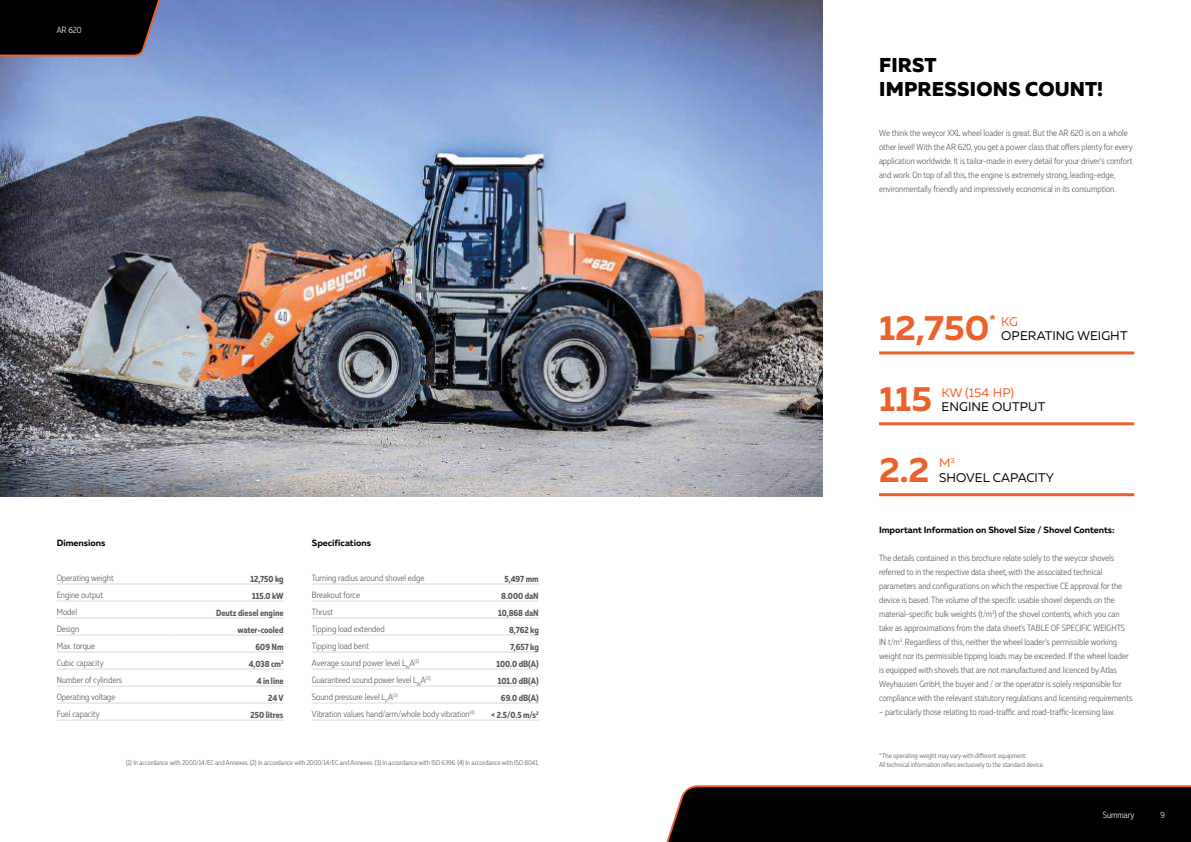
<style>
.page{position:relative;width:1191px;height:842px;background:#fff}
.page>*{position:absolute;margin:0;border:0;box-sizing:border-box;transform-origin:0 0}
.t1{font:700 35px "Muller";color:#eb602b}
.t2{font:800 20px/24px "Muller";letter-spacing:.01em;color:#000}
.t3{font:700 13px "Muller";color:#eb602b}
.t4{font:12.5px/14.5px "Muller";letter-spacing:.01em;color:#000}
.t5{font:12.5px "Muller";color:#eb602b}
.t6{font:300 9px/14px "Muller Narrow";color:#575656}
.t7{font:700 9px "Muller Narrow";color:#575656}
.t8{font:700 9px "Muller";color:#000}
.t9{font:300 9px "Muller Narrow";color:#fff}
.t10{font:300 7px/9px "Muller Narrow";color:#575656}
.s1{color:#eb602b}
</style>
<div class="page">
<img style="left:0;top:0;width:822px;height:496px">
<svg style="left:0;top:0;width:168px;height:58px;background:#18151a"></svg>
<svg style="left:666px;top:785px;width:525px;height:57px;background:#100b09"></svg>
<hr style="left:879px;top:351px;width:255px;height:3px;background:#eb602b">
<hr style="left:879px;top:422px;width:255px;height:3px;background:#eb602b">
<hr style="left:879px;top:493px;width:255px;height:3px;background:#eb602b">
<hr style="left:57px;top:584px;width:113px;height:1px;background:#dadad9">
<hr style="left:170px;top:584px;width:113px;height:1px;background:#dadad9">
<hr style="left:57px;top:601px;width:113px;height:1px;background:#dadad9">
<hr style="left:170px;top:601px;width:113px;height:1px;background:#dadad9">
<hr style="left:57px;top:618px;width:113px;height:1px;background:#dadad9">
<hr style="left:170px;top:618px;width:113px;height:1px;background:#dadad9">
<hr style="left:57px;top:635px;width:113px;height:1px;background:#dadad9">
<hr style="left:170px;top:635px;width:113px;height:1px;background:#dadad9">
<hr style="left:57px;top:652px;width:113px;height:1px;background:#dadad9">
<hr style="left:170px;top:652px;width:113px;height:1px;background:#dadad9">
<hr style="left:57px;top:669px;width:113px;height:1px;background:#dadad9">
<hr style="left:170px;top:669px;width:113px;height:1px;background:#dadad9">
<hr style="left:57px;top:686px;width:113px;height:1px;background:#dadad9">
<hr style="left:170px;top:686px;width:113px;height:1px;background:#dadad9">
<hr style="left:57px;top:703px;width:113px;height:1px;background:#dadad9">
<hr style="left:170px;top:703px;width:113px;height:1px;background:#dadad9">
<hr style="left:57px;top:720px;width:113px;height:1px;background:#dadad9">
<hr style="left:170px;top:720px;width:113px;height:1px;background:#dadad9">
<hr style="left:312px;top:584px;width:170px;height:1px;background:#dadad9">
<hr style="left:482px;top:584px;width:57px;height:1px;background:#dadad9">
<hr style="left:312px;top:601px;width:170px;height:1px;background:#dadad9">
<hr style="left:482px;top:601px;width:57px;height:1px;background:#dadad9">
<hr style="left:312px;top:618px;width:170px;height:1px;background:#dadad9">
<hr style="left:482px;top:618px;width:57px;height:1px;background:#dadad9">
<hr style="left:312px;top:635px;width:170px;height:1px;background:#dadad9">
<hr style="left:482px;top:635px;width:57px;height:1px;background:#dadad9">
<hr style="left:312px;top:652px;width:170px;height:1px;background:#dadad9">
<hr style="left:482px;top:652px;width:57px;height:1px;background:#dadad9">
<hr style="left:312px;top:669px;width:170px;height:1px;background:#dadad9">
<hr style="left:482px;top:669px;width:57px;height:1px;background:#dadad9">
<hr style="left:312px;top:686px;width:170px;height:1px;background:#dadad9">
<hr style="left:482px;top:686px;width:57px;height:1px;background:#dadad9">
<hr style="left:312px;top:703px;width:170px;height:1px;background:#dadad9">
<hr style="left:482px;top:703px;width:57px;height:1px;background:#dadad9">
<hr style="left:312px;top:720px;width:170px;height:1px;background:#dadad9">
<hr style="left:482px;top:720px;width:57px;height:1px;background:#dadad9">
<p class="t9" style="left:57px;top:24px;width:26px">AR 620</p>
<p class="t8" style="left:57px;top:537px;width:50px">Dimensions</p>
<p class="t8" style="left:312px;top:537px;width:61px">Specifications</p>
<p class="t6" style="left:57px;top:571px;width:58px">Operating weight</p>
<p class="t7" style="left:250px;top:573px;width:35px">12,750 kg</p>
<p class="t6" style="left:57px;top:588px;width:48px">Engine output</p>
<p class="t7" style="left:252px;top:590px;width:33px">115.0 kW</p>
<p class="t6" style="left:57px;top:605px;width:22px">Model</p>
<p class="t7" style="left:216px;top:607px;width:69px">Deutz diesel engine</p>
<p class="t6" style="left:57px;top:622px;width:24px">Design</p>
<p class="t7" style="left:237px;top:624px;width:48px">water-cooled</p>
<p class="t6" style="left:57px;top:639px;width:40px">Max. torque</p>
<p class="t7" style="left:255px;top:641px;width:30px">609 Nm</p>
<p class="t6" style="left:57px;top:656px;width:48px">Cubic capacity</p>
<p class="t7" style="left:249px;top:658px;width:36px">4,038 cm<sup>3</sup></p>
<p class="t6" style="left:57px;top:673px;width:67px">Number of cylinders</p>
<p class="t7" style="left:257px;top:675px;width:28px">4 in line</p>
<p class="t6" style="left:57px;top:690px;width:60px">Operating voltage</p>
<p class="t7" style="left:268px;top:692px;width:17px">24 V</p>
<p class="t6" style="left:57px;top:707px;width:44px">Fuel capacity</p>
<p class="t7" style="left:250px;top:709px;width:34px">250 litres</p>
<p class="t6" style="left:312px;top:571px;width:114px">Turning radius around shovel edge</p>
<p class="t7" style="left:504px;top:573px;width:36px">5,497 mm</p>
<p class="t6" style="left:312px;top:588px;width:50px">Breakout force</p>
<p class="t7" style="left:501px;top:590px;width:39px">8.000 daN</p>
<p class="t6" style="left:312px;top:605px;width:23px">Thrust</p>
<p class="t7" style="left:498px;top:607px;width:42px">10,868 daN</p>
<p class="t6" style="left:312px;top:622px;width:74px">Tipping load extended</p>
<p class="t7" style="left:509px;top:624px;width:31px">8,762 kg</p>
<p class="t6" style="left:312px;top:639px;width:59px">Tipping load bent</p>
<p class="t7" style="left:510px;top:641px;width:30px">7,657 kg</p>
<p class="t6" style="left:312px;top:656px;width:109px">Average sound power level L<sub>W</sub>A<sup>(1)</sup></p>
<p class="t7" style="left:496px;top:658px;width:44px">100.0 dB(A)</p>
<p class="t6" style="left:312px;top:673px;width:120px">Guaranteed sound power level L<sub>W</sub>A<sup>(2)</sup></p>
<p class="t7" style="left:498px;top:675px;width:42px">101.0 dB(A)</p>
<p class="t6" style="left:312px;top:690px;width:87px">Sound pressure level L<sub>P</sub>A<sup>(3)</sup></p>
<p class="t7" style="left:501px;top:692px;width:39px">69.0 dB(A)</p>
<p class="t6" style="left:312px;top:707px;width:164px">Vibration values hand/arm/whole body vibration<sup>(4)</sup></p>
<p class="t7" style="left:491px;top:709px;width:49px">&lt; 2.5/0.5 m/s<sup>2</sup></p>
<p class="t10" style="left:126px;top:758px;width:414px">(1) In accordance with 2000/14/EC and Annexes. (2) In accordance with 2000/14/EC and Annexes. (3) In accordance with ISO 6396. (4) In accordance with ISO 8041.</p>
<h2 class="t2" style="left:879px;top:53px;width:225px">FIRST<br>IMPRESSIONS COUNT!</h2>
<p class="t6" style="left:879px;top:126px;width:255px">We think the weycor XXL wheel loader is great. But the AR 620 is on a whole other level! With the AR 620, you get a power class that offers plenty for every application worldwide. It is tailor-made in every detail for your driver’s comfort and work. On top of all this, the engine is extremely strong, leading-edge, environmentally friendly and impressively economical in its consumption.</p>
<h1 class="t1" style="left:879px;top:306px;width:112px">12,750</h1>
<h3 class="t3" style="left:989px;top:311px;width:8px">*</h3>
<h3 class="t5" style="left:1001px;top:314px;width:18px">KG</h3>
<h3 class="t4" style="left:1001px;top:328px;width:128px">OPERATING WEIGHT</h3>
<h1 class="t1" style="left:879px;top:377px;width:54px">115</h1>
<h3 class="t5" style="left:941px;top:384px;width:74px">KW (154 HP)</h3>
<h3 class="t4" style="left:941px;top:399px;width:105px">ENGINE OUTPUT</h3>
<h1 class="t1" style="left:879px;top:448px;width:52px">2.2</h1>
<h3 class="t4" style="left:939px;top:456px;width:116px"><span class="s1">M</span><sup>3<br></sup>SHOVEL CAPACITY</h3>
<p class="t8" style="left:879px;top:524px;width:237px">Important Information on Shovel Size / Shovel Contents:</p>
<p class="t6" style="left:879px;top:551px;width:255px">The details contained in this brochure relate solely to the weycor shovels referred to in the respective data sheet, with the associated technical parameters and configurations on which the respective CE approval for the device is based. The volume of the specific usable shovel depends on the material-specific bulk weights (t/m<sup>3</sup>) of the shovel contents, which you can take as approximations from the data sheet's TABLE OF SPECIFIC WEIGHTS IN t/m<sup>3</sup>. Regardless of this, neither the wheel loader's permissible working weight nor its permissible tipping loads may be exceeded. If the wheel loader is equipped with shovels that are not manufactured and licenced by Atlas Weyhausen GmbH, the buyer and / or the operator is solely responsible for compliance with the relevant statutory regulations and licensing requirements</p>
<p class="t6" style="left:879px;top:705px;width:237px">– particularly those relating to road-traffic and road-traffic-licensing law.</p>
<p class="t10" style="left:879px;top:751px;width:166px">* The operating weight may vary with different equipment.<br>All technical information refers exclusively to the standard device.</p>
<p class="t9" style="left:1102px;top:809px;width:33px">Summary</p>
<p class="t9" style="left:1160px;top:809px;width:6px">9</p>
</div>
